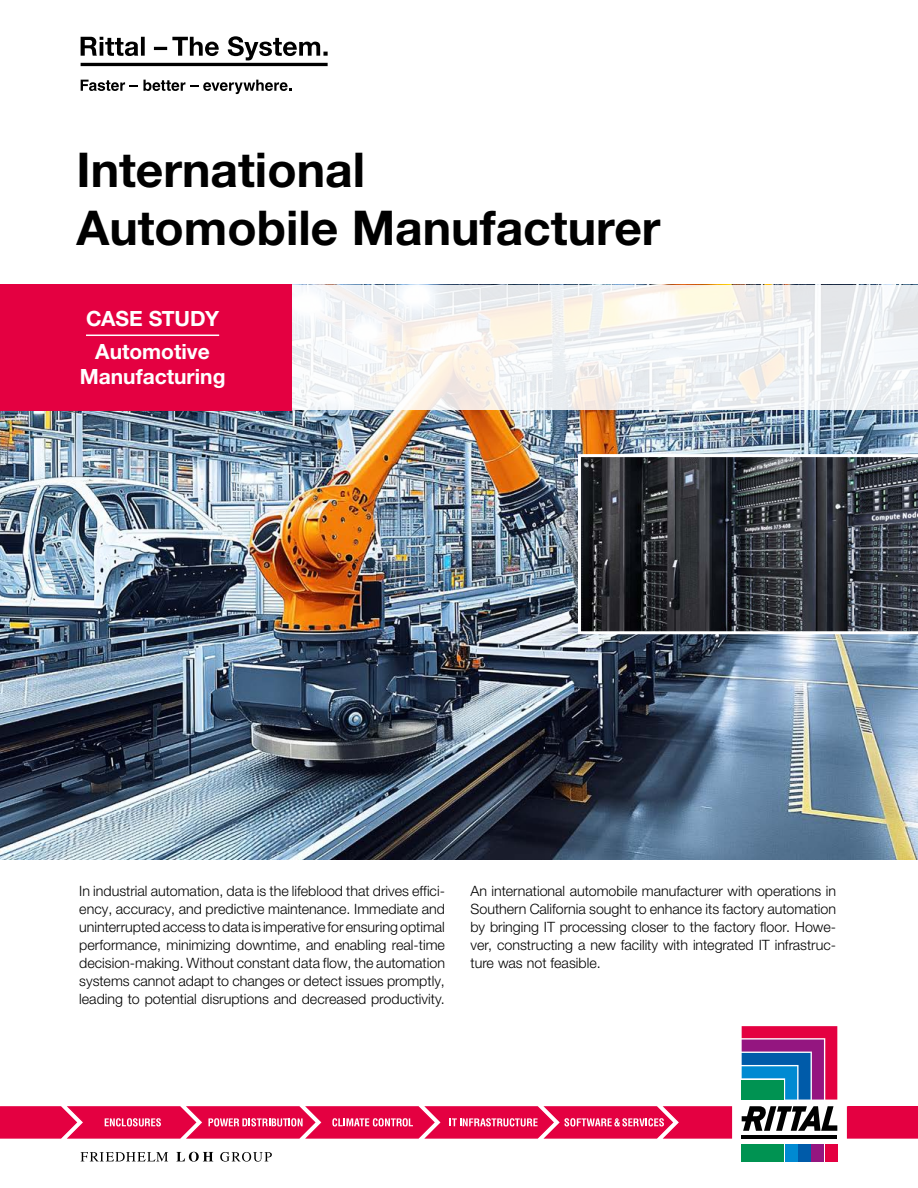
<style>
.page{position:relative;width:918px;height:1188px;background:#fff}
.page>*{position:absolute;margin:0;border:0;box-sizing:border-box;transform-origin:0 0}
.t1{font:700 48px/57.6px "Neue Helvetica For Rittal";color:#000}
.t2{font:700 21px/32.8px "Neue Helvetica For Rittal";color:#fff;text-align:center}
.t3{font:300 14.25px/18px "Neue Helvetica For Rittal";color:#000;text-align:justify}
</style>
<div class="page">
<svg style="left:81px;top:1152px;width:191px;height:10px"></svg>
<div style="left:847px;top:1106px;width:71px;height:33px;background:#e40041"></div>
<div style="left:740px;top:1024px;width:99px;height:139px;background:linear-gradient(to right,#fefeff,#fafcfd)"></div>
<hr style="left:742px;top:1135px;width:95px;height:4px;background:#000">
<svg style="left:742px;top:1106px;width:95px;height:25px"></svg>
<div style="left:742px;top:1144px;width:42px;height:17px;background:#009352"></div>
<div style="left:785px;top:1144px;width:12px;height:17px;background:#008ad2"></div>
<div style="left:799px;top:1144px;width:12px;height:17px;background:#005ba9"></div>
<div style="left:812px;top:1144px;width:12px;height:17px;background:#941680"></div>
<svg style="left:742px;top:1026px;width:95px;height:74px;background:#734e86"></svg>
<div style="left:825px;top:1144px;width:12px;height:17px;background:#e40041"></div>
<svg style="left:0;top:1106px;width:732px;height:33px;background:#e71d57"></svg>
<img style="left:0;top:409px;width:918px;height:451px">
<svg style="left:292px;top:285px;width:626px;height:124px"></svg>
<svg style="left:578px;top:454px;width:340px;height:180px;background:#3d4046"></svg>
<div style="left:0;top:284px;width:292px;height:126px;background:#e40041"></div>
<hr style="left:86px;top:335px;width:133px;height:1px;background:#fff">
<svg style="left:81px;top:36px;width:247px;height:30px"></svg>
<svg style="left:81px;top:80px;width:210px;height:14px"></svg>
<h1 class="t1" style="left:77px;top:141px;width:586px">International<br>Automobile Manufacturer</h1>
<h2 class="t2" style="left:86px;top:302px;width:135px">CASE STUDY<br>Automotive</h2>
<h2 class="t2" style="left:80px;top:360px;width:147px">Manufacturing</h2>
<p class="t3" style="left:79px;top:882px;width:367px">In industrial automation, data is the lifeblood that drives effici&shy;ency, accuracy, and predictive maintenance. Immediate and uninterrupted access to data is imperative for ensuring optimal performance, minimizing downtime, and enabling real-time decision-making. Without constant data flow, the automation systems cannot adapt to changes or detect issues promptly, leading to potential disruptions and decreased productivity.</p>
<p class="t3" style="left:470px;top:882px;width:367px">An international automobile manufacturer with operations in Southern California sought to enhance its factory automation by bringing IT processing closer to the factory floor. Howe&shy;ver, constructing a new facility with integrated IT infrastruc&shy;ture was not feasible.</p>
</div>
